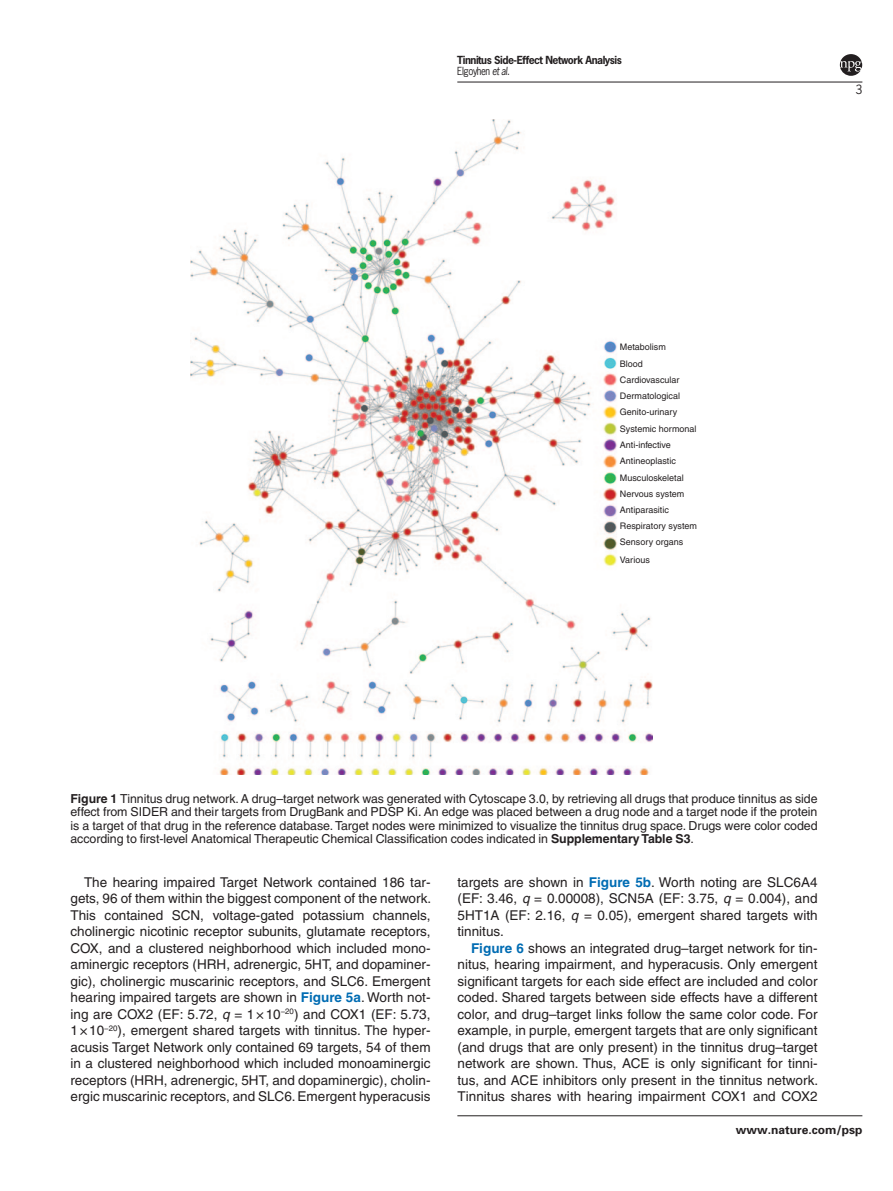
<style>
.page{position:relative;width:893px;height:1191px;background:#fff}
.page>*{position:absolute;margin:0;border:0;box-sizing:border-box;transform-origin:0 0}
.t1{font:13.5px/16.5px "Helvetica";color:#231f20;text-align:justify}
.t2{font:12.3px/13.5px "Helvetica";letter-spacing:-.005em;color:#231f20;text-align:justify}
.t3{font:700 12px "Univers";color:#231f20}
.t4{font:12px "News Gothic";color:#231f20}
.t5{font:700 10.5px/11.7px "News Gothic";letter-spacing:-.045em;color:#231f20}
.t6{font:9px/16.2px "Helvetica";color:#231f20}
.s1{font-weight:400}
.s2{font-weight:400;font-style:italic}
.s3{font-weight:700}
.s4{font-weight:700;color:#006cb3}
.s5{font-style:italic}
</style>
<div class="page">
<hr style="left:457px;top:1115px;width:405px;height:1px;background:#231f20">
<hr style="left:457px;top:82px;width:405px;height:1px;background:#231f20">
<svg style="left:840px;top:54px;width:22px;height:22px"></svg>
<img style="left:191px;top:120px;width:462px;height:655px">
<p class="t5" style="left:457px;top:53px;width:166px">Tinnitus Side-Effect Network Analysis<br><span class="s1">Elgoyhen</span> <span class="s2">et al.</span></p>
<p class="t4" style="left:855px;top:82px;width:8px">3</p>
<p class="t6" style="left:620px;top:339px;width:79px">Metabolism<br>Blood<br>Cardiovascular<br>Dermatological<br>Genito-urinary<br>Systemic hormonal<br>Anti-infective<br>Antineoplastic<br>Musculoskeletal<br>Nervous system<br>Antiparasitic<br>Respiratory system<br>Sensory organs</p>
<p class="t6" style="left:620px;top:551px;width:32px">Various</p>
<p class="t2" style="left:70px;top:791px;width:748px"><span class="s3">Figure 1</span> Tinnitus drug network. A drug–target network was generated with Cytoscape 3.0, by retrieving all drugs that produce tinnitus as side effect from SIDER and their targets from DrugBank and PDSP Ki. An edge was placed between a drug node and a target node if the protein is a target of that drug in the reference database. Target nodes were minimized to visualize the tinnitus drug space. Drugs were color coded according to first-level Anatomical Therapeutic Chemical Classification codes indicated in <span class="s3">Supplementary Table S3</span>.</p>
<p class="t1" style="left:70px;top:873px;width:362px;text-indent:14px">The hearing impaired Target Network contained 186 tar&shy;gets, 96 of them within the biggest component of the network.<br>This contained SCN, voltage-gated potassium channels, cholinergic nicotinic receptor subunits, glutamate receptors, COX, and a clustered neighborhood which included mono&shy;aminergic receptors (HRH, adrenergic, 5HT, and dopaminer&shy;gic), cholinergic muscarinic receptors, and SLC6. Emergent hearing impaired targets are shown in <span class="s4">Figure 5a</span>. Worth not&shy;ing are COX2 (EF: 5.72, <span class="s5">q</span> = 1×10<sup>−20</sup>) and COX1 (EF: 5.73, 1×10<sup>−20</sup>), emergent shared targets with tinnitus. The hyper&shy;acusis Target Network only contained 69 targets, 54 of them in a clustered neighborhood which included monoaminergic receptors (HRH, adrenergic, 5HT, and dopaminergic), cholin&shy;ergic muscarinic receptors, and SLC6. Emergent hyperacusis</p>
<p class="t1" style="left:458px;top:873px;width:362px">targets are shown in <span class="s4">Figure 5b</span>. Worth noting are SLC6A4 (EF: 3.46, <span class="s5">q</span> = 0.00008), SCN5A (EF: 3.75, <span class="s5">q</span> = 0.004), and 5HT1A (EF: 2.16, <span class="s5">q</span> = 0.05), emergent shared targets with tinnitus.</p>
<p class="t1" style="left:458px;top:939px;width:362px;text-indent:14px"><span class="s4">Figure 6</span> shows an integrated drug–target network for tin&shy;nitus, hearing impairment, and hyperacusis. Only emergent significant targets for each side effect are included and color coded. Shared targets between side effects have a different color, and drug–target links follow the same color code. For example, in purple, emergent targets that are only significant (and drugs that are only present) in the tinnitus drug–target network are shown. Thus, ACE is only significant for tinni&shy;tus, and ACE inhibitors only present in the tinnitus network.<br>Tinnitus shares with hearing impairment COX1 and COX2</p>
<p class="t3" style="left:736px;top:1122px;width:128px">www.nature.com/psp</p>
</div>
